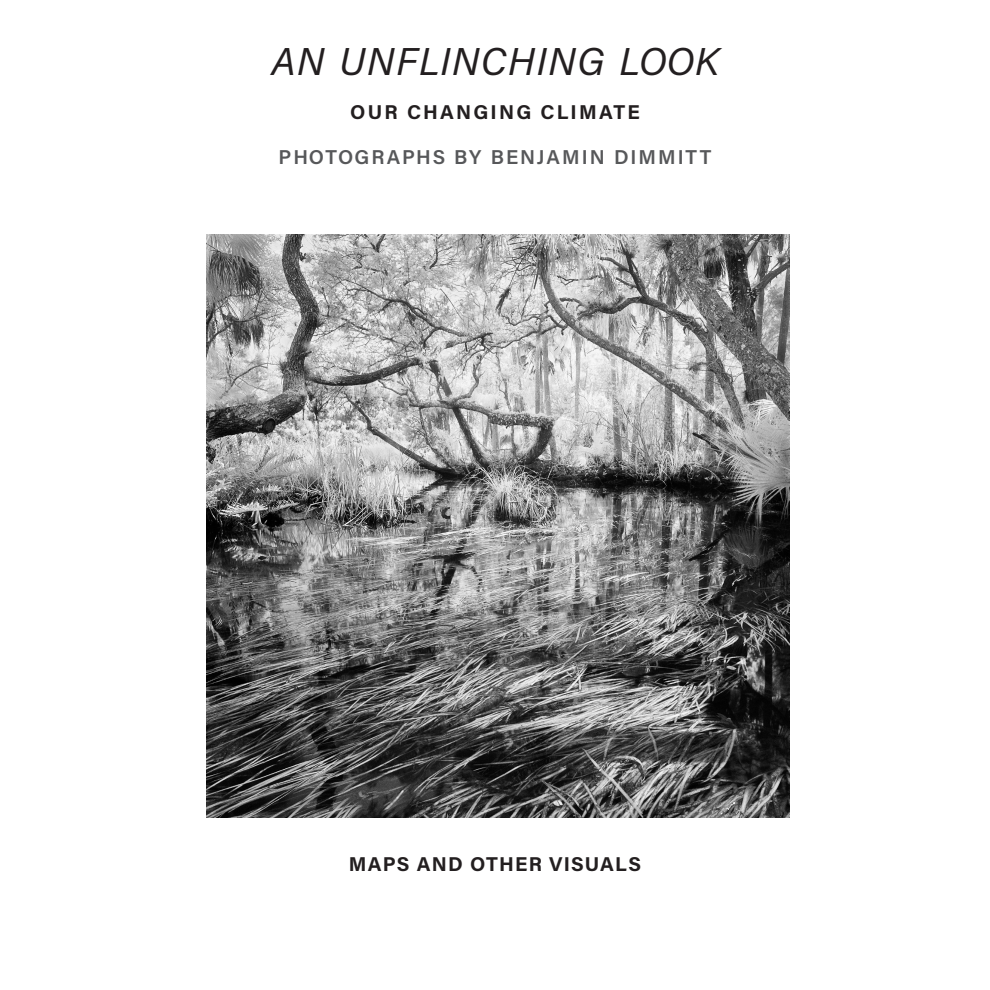
<style>
.page{position:relative;width:990px;height:990px;background:#fff}
.page>*{position:absolute;margin:0;border:0;box-sizing:border-box;transform-origin:0 0}
.main_text{font:italic 38.75px "Acumin Pro";letter-spacing:.04em;color:#231f20}
.main_text-2{font:600 20px "Acumin Pro";letter-spacing:.095em;color:#57585a}
.A_head{font:700 20px "Acumin Pro";letter-spacing:.055em;color:#231f20}
.main_text-3{font:700 20px "Acumin Pro";letter-spacing:.11em;color:#231f20}
</style>
<div class="page">
<img style="left:207px;top:235px;width:582px;height:583px">
<p class="main_text" style="left:272px;top:34px;width:448px">AN UNFLINCHING LOOK</p>
<p class="main_text-3" style="left:350px;top:98px;width:291px">OUR CHANGING CLIMATE</p>
<p class="main_text-2" style="left:279px;top:143px;width:434px">PHOTOGRAPHS BY BENJAMIN DIMMITT</p>
<p class="A_head" style="left:349px;top:850px;width:294px">MAPS AND OTHER VISUALS</p>
</div>
